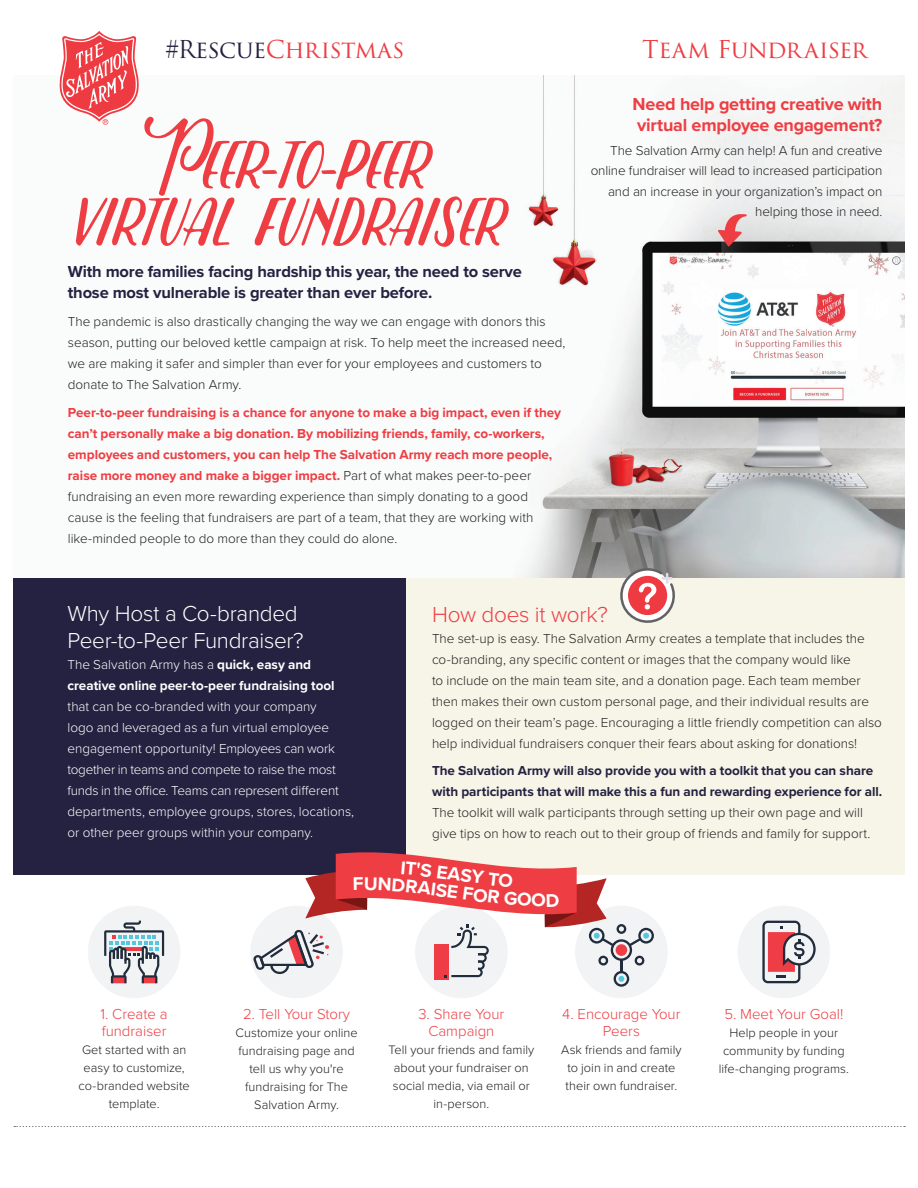
<style>
.page{position:relative;width:918px;height:1188px;background:#fff}
.page>*{position:absolute;margin:0;border:0;box-sizing:border-box;transform-origin:0 0}
.t1{font:93px "Vigneta";letter-spacing:-.02em;color:#ee3d43}
.t2{font:24px "Trajan Pro 3";letter-spacing:-.025em;color:#ee3d43}
.t3{font:300 22.5px/27px "Proxima Nova";letter-spacing:-.015em;color:#fff}
.t4{font:300 22.5px "Proxima Nova";letter-spacing:-.015em;color:#ee3d43}
.t5{font:700 18px/21px "Proxima Nova";letter-spacing:-.01em;color:#ee3d43}
.t6{font:700 16.5px/21px "Proxima Nova";letter-spacing:-.01em;color:#242141}
.t7{font:300 15px/16.5px "Proxima Nova";color:#ee3d43;text-align:center}
.t8{font:300 13.5px/21px "Proxima Nova";color:#231f20}
.t9{font:700 13.5px/21px "Proxima Nova";color:#ee3d43}
.t10{font:300 13.5px/21px "Proxima Nova";color:#fff}
.t11{font:700 13.5px/21px "Proxima Nova";color:#242141}
.t12{font:700 13.5px/21px "Proxima Nova";letter-spacing:-.005em;color:#fff}
.t13{font:300 12.75px/18px "Proxima Nova";color:#231f20;text-align:center}
.s1{color:#242141}
.s2{font-size:63px}
.s3{font-weight:300;color:#231f20}
.s4{font-weight:300}
</style>
<div class="page">
<div style="left:406px;top:578px;width:498px;height:297px;background:#f7f4e8"></div>
<img style="left:59px;top:76px;width:845px;height:502px">
<div style="left:14px;top:578px;width:392px;height:297px;background:#242141"></div>
<svg style="left:620px;top:568px;width:55px;height:55px"></svg>
<div style="left:88px;top:906px;width:92px;height:92px;background:#f2f3f4;border-radius:50%"></div>
<div style="left:415px;top:906px;width:93px;height:92px;background:#f2f3f4;border-radius:50%"></div>
<div style="left:250px;top:906px;width:93px;height:92px;background:#f2f3f4;border-radius:50%"></div>
<div style="left:575px;top:906px;width:93px;height:92px;background:#f2f3f4;border-radius:50%"></div>
<div style="left:738px;top:906px;width:92px;height:92px;background:#f2f3f4;border-radius:50%"></div>
<svg style="left:762px;top:921px;width:54px;height:62px"></svg>
<svg style="left:104px;top:921px;width:60px;height:62px"></svg>
<svg style="left:718px;top:213px;width:29px;height:33px"></svg>
<svg style="left:14px;top:1126px;width:891px;height:1px"></svg>
<svg style="left:60px;top:31px;width:81px;height:94px"></svg>
<svg style="left:253px;top:852px;width:401px;height:135px"></svg>
<h2 class="t2" style="left:165px;top:33px;width:241px"><span class="s1">#Rescue</span>Christmas</h2>
<h1 class="t1" style="left:144px;top:106px;width:283px">Peer<span class="s2">-</span>to<span class="s2">-</span>peer</h1>
<h1 class="t1" style="left:68px;top:163px;width:435px">virtual fundraiser</h1>
<p class="t6" style="left:68px;top:261px;width:456px">With more families facing hardship this year, the need to serve those most vulnerable is greater than ever before.</p>
<p class="t8" style="left:68px;top:310px;width:499px">The pandemic is also drastically changing the way we can engage with donors this season, putting our beloved kettle campaign at risk. To help meet the increased need, we are making it safer and simpler than ever for your employees and customers to donate to The Salvation Army.</p>
<p class="t9" style="left:68px;top:401px;width:495px">Peer-to-peer fundraising is a chance for anyone to make a big impact, even if they can’t personally make a big donation. By mobilizing friends, family, co-workers, employees and customers, you can help The Salvation Army reach more people, raise more money and make a bigger impact. <span class="s3">Part of what makes peer-to-peer fundraising an even more rewarding experience than simply donating to a good cause is the feeling that fundraisers are part of a team, that they are working with like-minded people to do more than they could do alone.</span></p>
<h2 class="t2" style="left:642px;top:33px;width:226px">Team Fundraiser</h2>
<h3 class="t5" style="left:633px;top:93px;width:251px">Need help getting creative with virtual employee engagement?</h3>
<p class="t8" style="left:591px;top:140px;width:293px;line-height:20.2px;text-align:right">The Salvation Army can help! A fun and creative online fundraiser will lead to increased participation and an increase in your organization’s impact on helping those in need.</p>
<h3 class="t3" style="left:68px;top:598px;width:238px">Why Host a Co-branded<br>Peer-to-Peer Fundraiser?</h3>
<p class="t12" style="left:68px;top:653px;width:269px"><span class="s4">The Salvation Army has a</span> quick, easy and creative online peer-to-peer fundraising tool</p>
<p class="t10" style="left:68px;top:695px;width:288px">that can be co-branded with your company<br>logo and leveraged as a fun virtual employee engagement opportunity! Employees can work together in teams and compete to raise the most funds in the office. Teams can represent different departments, employee groups, stores, locations, or other peer groups within your company.</p>
<h3 class="t4" style="left:432px;top:597px;width:177px">How does it work?</h3>
<p class="t8" style="left:432px;top:627px;width:451px">The set-up is easy. The Salvation Army creates a template that includes the co-branding, any specific content or images that the company would like<br>to include on the main team site, and a donation page. Each team member then makes their own custom personal page, and their individual results are logged on their team’s page. Encouraging a little friendly competition can also help individual fundraisers conquer their fears about asking for donations!</p>
<p class="t11" style="left:432px;top:760px;width:452px">The Salvation Army will also provide you with a toolkit that you can share with participants that will make this a fun and rewarding experience for all.</p>
<p class="t8" style="left:432px;top:802px;width:440px">The toolkit will walk participants through setting up their own page and will give tips on how to reach out to their group of friends and family for support.</p>
<p class="t7" style="left:101px;top:1005px;width:69px;text-align:left">1. Create a fundraiser</p>
<p class="t13" style="left:79px;top:1040px;width:113px">Get started with an easy to customize, co-branded website template.</p>
<p class="t7" style="left:243px;top:1005px;width:109px">2. Tell Your Story</p>
<p class="t13" style="left:235px;top:1023px;width:124px">Customize your online fundraising page and tell us why you're fundraising for The<br>Salvation Army.</p>
<p class="t7" style="left:418px;top:1005px;width:87px">3. Share Your<br>Campaign</p>
<p class="t13" style="left:388px;top:1040px;width:148px">Tell your friends and family about your fundraiser on social media, via email or in-person.</p>
<p class="t7" style="left:562px;top:1005px;width:120px">4. Encourage Your<br>Peers</p>
<p class="t13" style="left:561px;top:1040px;width:122px">Ask friends and family to join in and create their own fundraiser.</p>
<p class="t7" style="left:724px;top:1005px;width:120px">5. Meet Your Goal!</p>
<p class="t13" style="left:719px;top:1023px;width:132px">Help people in your community by funding life-changing programs.</p>
</div>
